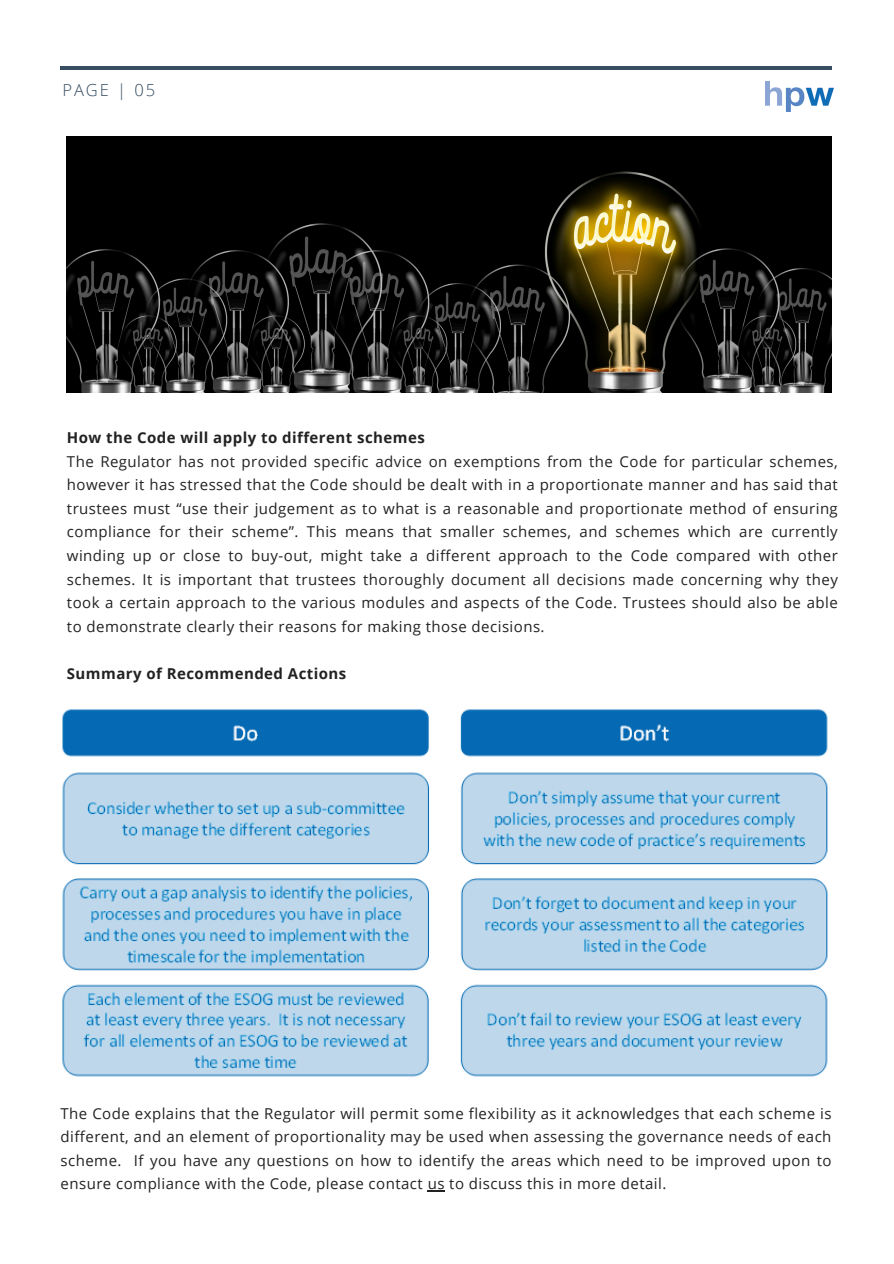
<style>
.page{position:relative;width:894px;height:1264px;background:#fff}
.page>*{position:absolute;margin:0;border:0;box-sizing:border-box;transform-origin:0 0}
.t1{font:300 16.5px "Open Sans";letter-spacing:.12em;color:#364d62}
.t2{font:15px/23.7px "Open Sans";letter-spacing:.03em;color:#222;text-align:justify}
.t3{font:700 15px "Open Sans";letter-spacing:.03em;color:#222}
</style>
<div class="page">
<hr style="left:61px;top:66px;width:770px;height:4px;background:#364d62">
<img style="left:765px;top:81px;width:67px;height:30px">
<img style="left:62px;top:709px;width:766px;height:368px">
<img style="left:67px;top:136px;width:764px;height:257px">
<svg style="left:427px;top:1190px;width:18px;height:1px"></svg>
<h2 class="t1" style="left:62px;top:79px;width:94px">PAGE | 05</h2>
<p class="t3" style="left:67px;top:427px;width:359px">How the Code will apply to different schemes</p>
<p class="t2" style="left:67px;top:449px;width:772px">The Regulator has not provided specific advice on exemptions from the Code for particular schemes, however it has stressed that the Code should be dealt with in a proportionate manner and has said that trustees must “use their judgement as to what is a reasonable and proportionate method of ensuring compliance for their scheme”. This means that smaller schemes, and schemes which are currently winding up or close to buy-out, might take a different approach to the Code compared with other schemes. It is important that trustees thoroughly document all decisions made concerning why they took a certain approach to the various modules and aspects of the Code. Trustees should also be able to demonstrate clearly their reasons for making those decisions.</p>
<p class="t3" style="left:67px;top:663px;width:281px">Summary of Recommended Actions</p>
<p class="t2" style="left:61px;top:1100px;width:772px">The Code explains that the Regulator will permit some flexibility as it acknowledges that each scheme is different, and an element of proportionality may be used when assessing the governance needs of each scheme. If you have any questions on how to identify the areas which need to be improved upon to ensure compliance with the Code, please contact us to discuss this in more detail.</p>
</div>
